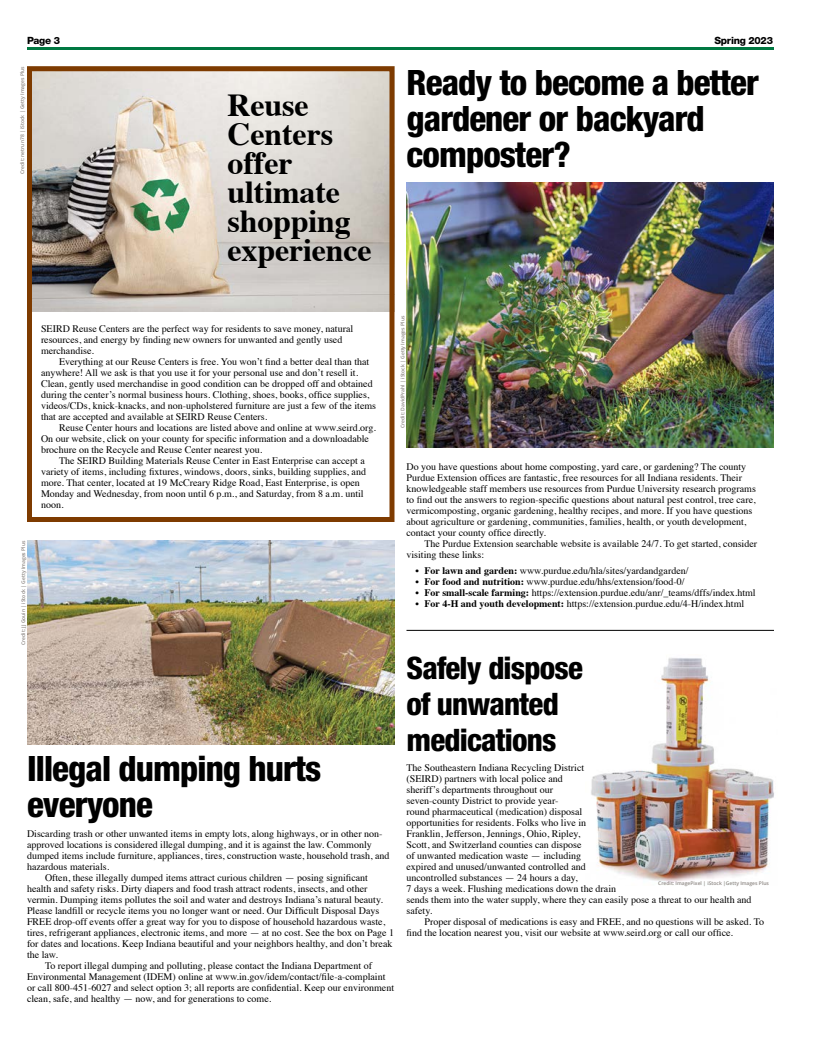
<style>
.page{position:relative;width:819px;height:1044px;background:#fff}
.page>*{position:absolute;margin:0;border:0;box-sizing:border-box;transform-origin:0 0}
.t1{font:800 condensed 35px/36px "Helvetica Neue";letter-spacing:-.025em;color:#000}
.t2{font:700 32px/29px "Times";letter-spacing:-.005em;color:#000}
.t3{font:800 condensed 31px/36px "Helvetica Neue";letter-spacing:-.025em;color:#000}
.t4{font:10px/11px "Times";color:#000}
.t5{font:800 10px "Helvetica Neue";letter-spacing:-.025em;color:#000}
.t6{font:600 5px "Open Sans";color:#8c8682}
.s1{font-weight:700}
</style>
<div class="page">
<hr style="left:27px;top:48px;width:747px;height:2px;background:#007841">
<img style="left:33px;top:66px;width:362px;height:245px">
<div style="left:27px;top:66px;width:367px;height:456px;border:5px solid #7e3b00"></div>
<img style="left:27px;top:541px;width:367px;height:203px">
<img style="left:591px;top:658px;width:183px;height:224px">
<img style="left:406px;top:183px;width:368px;height:264px">
<hr style="left:406px;top:630px;width:368px;height:1px;background:#000">
<p class="t5" style="left:27px;top:34px;width:35px">Page 3</p>
<p class="t5" style="left:715px;top:34px;width:60px">Spring 2023</p>
<p class="t6" style="left:19px;top:174px;width:109px;rotate:-90deg">Credit: netrun78 | iStock | Getty Images Plus</p>
<h2 class="t2" style="left:228px;top:87px;width:146px">Reuse<br>Centers offer ultimate shopping experience</h2>
<p class="t6" style="left:20px;top:645px;width:106px;rotate:-90deg">Credit: JJ Gouin | iStock | Getty Images Plus</p>
<p class="t4" style="left:41px;top:322px;width:314px">SEIRD Reuse Centers are the perfect way for residents to save money, natural resources, and energy by finding new owners for unwanted and gently used merchandise.</p>
<p class="t4" style="left:41px;top:355px;width:337px;text-indent:18px">Everything at our Reuse Centers is free. You won’t find a better deal than that anywhere! All we ask is that you use it for your personal use and don’t resell it.<br>Clean, gently used merchandise in good condition can be dropped off and obtained during the center’s normal business hours. Clothing, shoes, books, office supplies, videos/CDs, knick-knacks, and non-upholstered furniture are just a few of the items that are accepted and available at SEIRD Reuse Centers.</p>
<p class="t4" style="left:41px;top:421px;width:336px;text-indent:18px">Reuse Center hours and locations are listed above and online at www.seird.org.<br>On our website, click on your county for specific information and a downloadable brochure on the Recycle and Reuse Center nearest you.</p>
<p class="t4" style="left:41px;top:454px;width:326px;text-indent:18px">The SEIRD Building Materials Reuse Center in East Enterprise can accept a variety of items, including fixtures, windows, doors, sinks, building supplies, and more. That center, located at 19 McCreary Ridge Road, East Enterprise, is open Monday and Wednesday, from noon until 6 p.m., and Saturday, from 8 a.m. until noon.</p>
<h1 class="t1" style="left:406px;top:64px;width:354px">Ready to become a better gardener or backyard composter?</h1>
<p class="t6" style="left:399px;top:428px;width:114px;rotate:-90deg">Credit: DavidPrahl | iStock | Getty Images Plus</p>
<p class="t4" style="left:406px;top:460px;width:351px">Do you have questions about home composting, yard care, or gardening? The county Purdue Extension offices are fantastic, free resources for all Indiana residents. Their knowledgeable staff members use resources from Purdue University research programs to find out the answers to region-specific questions about natural pest control, tree care, vermicomposting, organic gardening, healthy recipes, and more. If you have questions about agriculture or gardening, communities, families, health, or youth development, contact your county office directly.</p>
<p class="t4" style="left:406px;top:537px;width:352px;text-indent:18px">The Purdue Extension searchable website is available 24/7. To get started, consider visiting these links:</p>
<p class="t4" style="left:416px;top:564px;width:275px"><span class="s1">• For lawn and garden:</span> www.purdue.edu/hla/sites/yardandgarden/</p>
<p class="t4" style="left:416px;top:575px;width:271px"><span class="s1">• For food and nutrition:</span> www.purdue.edu/hhs/extension/food-0/</p>
<p class="t4" style="left:416px;top:586px;width:342px"><span class="s1">• For small-scale farming:</span> https://extension.purdue.edu/anr/_teams/dffs/index.html</p>
<p class="t4" style="left:416px;top:597px;width:330px"><span class="s1">• For 4-H and youth development:</span> https://extension.purdue.edu/4-H/index.html</p>
<h1 class="t1" style="left:27px;top:750px;width:296px">Illegal dumping hurts everyone</h1>
<p class="t4" style="left:27px;top:828px;width:357px">Discarding trash or other unwanted items in empty lots, along highways, or in other non-</p>
<p class="t4" style="left:27px;top:839px;width:346px">approved locations is considered illegal dumping, and it is against the law. Commonly</p>
<p class="t4" style="left:27px;top:850px;width:364px">dumped items include furniture, appliances, tires, construction waste, household trash, and</p>
<p class="t4" style="left:27px;top:861px;width:84px">hazardous materials.</p>
<p class="t4" style="left:45px;top:872px;width:325px">Often, these illegally dumped items attract curious children — posing significant</p>
<p class="t4" style="left:27px;top:883px;width:342px">health and safety risks. Dirty diapers and food trash attract rodents, insects, and other</p>
<p class="t4" style="left:27px;top:894px;width:357px">vermin. Dumping items pollutes the soil and water and destroys Indiana’s natural beauty.</p>
<p class="t4" style="left:27px;top:905px;width:354px">Please landfill or recycle items you no longer want or need. Our Difficult Disposal Days</p>
<p class="t4" style="left:27px;top:916px;width:360px">FREE drop-off events offer a great way for you to dispose of household hazardous waste,</p>
<p class="t4" style="left:27px;top:927px;width:369px">tires, refrigerant appliances, electronic items, and more — at no cost. See the box on Page 1</p>
<p class="t4" style="left:27px;top:938px;width:367px">for dates and locations. Keep Indiana beautiful and your neighbors healthy, and don’t break</p>
<p class="t4" style="left:27px;top:949px;width:33px">the law.</p>
<p class="t4" style="left:45px;top:960px;width:329px">To report illegal dumping and polluting, please contact the Indiana Department of</p>
<p class="t4" style="left:27px;top:971px;width:360px">Environmental Management (IDEM) online at www.in.gov/idem/contact/file-a-complaint</p>
<p class="t4" style="left:27px;top:982px;width:369px">or call 800-451-6027 and select option 3; all reports are confidential. Keep our environment</p>
<p class="t4" style="left:27px;top:993px;width:246px">clean, safe, and healthy — now, and for generations to come.</p>
<h3 class="t3" style="left:406px;top:650px;width:178px">Safely dispose of unwanted medications</h3>
<p class="t4" style="left:406px;top:762px;width:347px">The Southeastern Indiana Recycling District<br>(SEIRD) partners with local police and<br>sheriff’s departments throughout our<br>seven-county District to provide year-<br>round pharmaceutical (medication) disposal<br>opportunities for residents. Folks who live in<br>Franklin, Jefferson, Jennings, Ohio, Ripley,<br>Scott, and Switzerland counties can dispose<br>of unwanted medication waste — including<br>expired and unused/unwanted controlled and<br>uncontrolled substances — 24 hours a day,<br>7 days a week. Flushing medications down the drain<br>sends them into the water supply, where they can easily pose a threat to our health and safety.</p>
<p class="t4" style="left:406px;top:916px;width:359px;text-indent:18px">Proper disposal of medications is easy and FREE, and no questions will be asked. To find the location nearest you, visit our website at www.seird.org or call our office.</p>
<p class="t6" style="left:658px;top:880px;width:112px">Credit: ImagePixel | iStock |Getty Images Plus</p>
</div>
